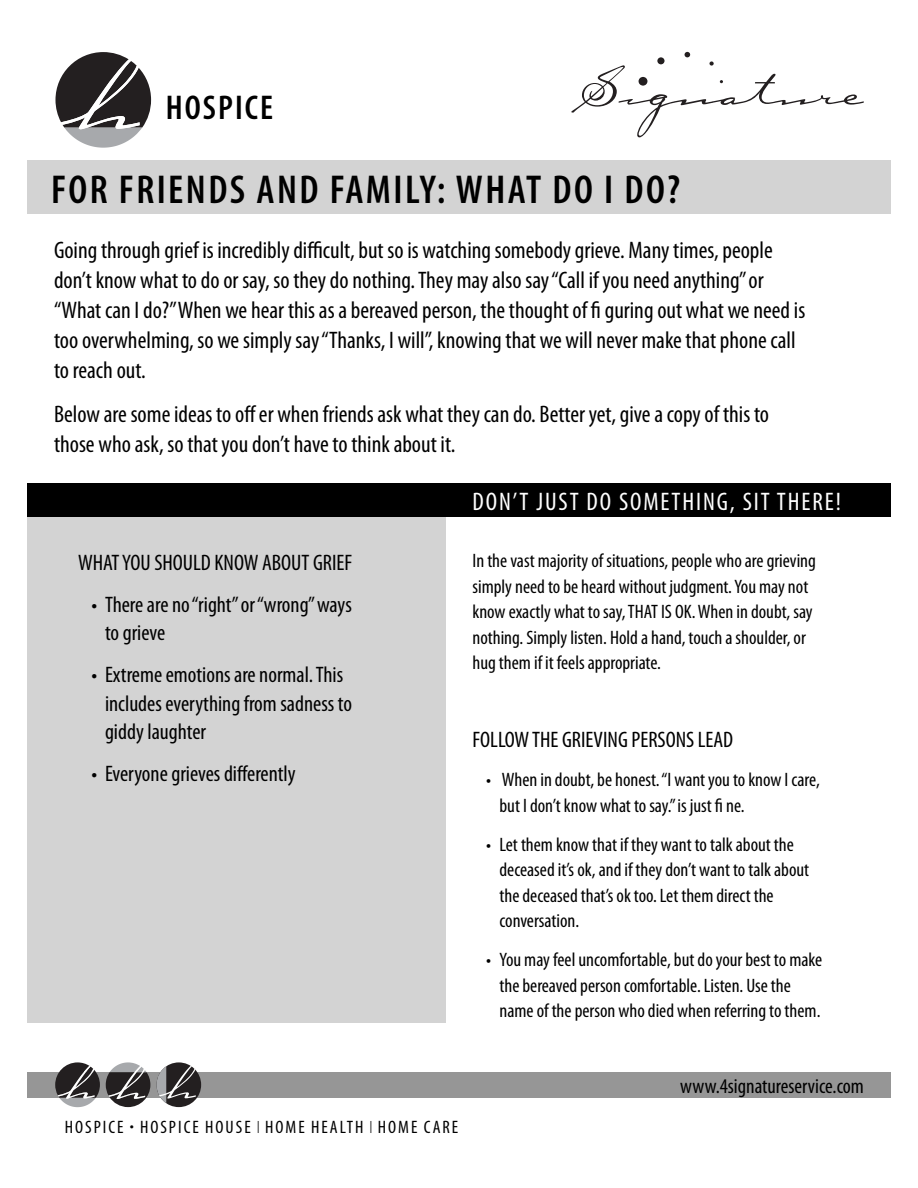
<style>
.page{position:relative;width:918px;height:1188px;background:#fff}
.page>*{position:absolute;margin:0;border:0;box-sizing:border-box;transform-origin:0 0}
.t1{font:600 condensed 40.5px "Myriad Pro";letter-spacing:.06em;color:#000}
.t2{font:600 condensed 34.5px "Myriad Pro";letter-spacing:.06em;color:#000}
.t3{font:condensed 25.5px "Myriad Pro";letter-spacing:.075em;color:#fff}
.t4{font:condensed 24px/30px "Myriad Pro";color:#000}
.t5{font:condensed 22.5px/28.5px "Myriad Pro";color:#000}
.t6{font:condensed 21px "Myriad Pro";color:#000}
.t7{font:condensed 19.5px/25.5px "Myriad Pro";color:#000}
.t8{font:condensed 18px "Myriad Pro";letter-spacing:.11em;color:#000}
.s1{font-size:16.05px}
</style>
<div class="page">
<div style="left:27px;top:1073px;width:864px;height:25px;background:#969696"></div>
<svg style="left:55px;top:1062px;width:45px;height:45px"></svg>
<svg style="left:106px;top:1062px;width:44px;height:45px"></svg>
<div style="left:156px;top:1062px;width:45px;height:45px;background:#231f20;border-radius:50%"></div>
<svg style="left:156px;top:1066px;width:40px;height:37px"></svg>
<svg style="left:571px;top:52px;width:293px;height:85px"></svg>
<div style="left:27px;top:160px;width:864px;height:54px;background:#d3d3d3"></div>
<svg style="left:55px;top:52px;width:96px;height:96px"></svg>
<div style="left:27px;top:512px;width:419px;height:511px;background:#d3d3d3"></div>
<div style="left:27px;top:484px;width:864px;height:33px;background:#000"></div>
<h2 class="t2" style="left:166px;top:94px;width:109px">HOSPICE</h2>
<h1 class="t1" style="left:51px;top:174px;width:631px">FOR FRIENDS AND FAMILY: WHAT DO I DO?</h1>
<p class="t4" style="left:54px;top:237px;width:753px">Going through grief is incredibly difficult, but so is watching somebody grieve. Many times, people don’t know what to do or say, so they do nothing. They may also say “Call if you need anything” or “What can I do?” When we hear this as a bereaved person, the thought of fi guring out what we need is too overwhelming, so we simply say “Thanks, I will”, knowing that we will never make that phone call to reach out.</p>
<p class="t4" style="left:54px;top:401px;width:717px">Below are some ideas to off er when friends ask what they can do. Better yet, give a copy of this to those who ask, so that you don’t have to think about it.</p>
<p class="t5" style="left:78px;top:550px;width:276px">WHAT YOU SHOULD KNOW ABOUT GRIEF</p>
<p class="t5" style="left:105px;top:592px;width:248px;text-indent:-14px">• There are no “right” or “wrong” ways to grieve</p>
<p class="t5" style="left:105px;top:663px;width:249px;text-indent:-14px">• Extreme emotions are normal. This includes everything from sadness to giddy laughter</p>
<p class="t5" style="left:92px;top:762px;width:206px">• Everyone grieves differently</p>
<h3 class="t3" style="left:472px;top:492px;width:370px">DON’T JUST DO SOMETHING, SIT THERE!</h3>
<p class="t7" style="left:472px;top:550px;width:345px">In the vast majority of situations, people who are grieving simply need to be heard without judgment. You may not know exactly what to say, THAT IS OK. When in doubt, say nothing. Simply listen. Hold a hand, touch a shoulder, or hug them if it feels appropriate.</p>
<p class="t5" style="left:472px;top:728px;width:262px">FOLLOW THE GRIEVING PERSONS LEAD</p>
<p class="t7" style="left:500px;top:769px;width:322px;text-indent:-13px">• When in doubt, be honest. “I want you to know I care, but I don’t know what to say.” is just fi ne.</p>
<p class="t7" style="left:500px;top:833px;width:311px;text-indent:-13px">• Let them know that if they want to talk about the deceased it’s ok, and if they don’t want to talk about the deceased that’s ok too. Let them direct the conversation.</p>
<p class="t7" style="left:500px;top:949px;width:324px;text-indent:-13px">• You may feel uncomfortable, but do your best to make the bereaved person comfortable. Listen. Use the name of the person who died when referring to them.</p>
<p class="t8" style="left:65px;top:1120px;width:395px">HOSPICE <span class="s1">•</span> HOSPICE HOUSE <sup>|</sup> HOME HEALTH <sup>|</sup> HOME CARE</p>
<p class="t6" style="left:680px;top:1078px;width:185px">www.4signatureservice.com</p>
</div>
